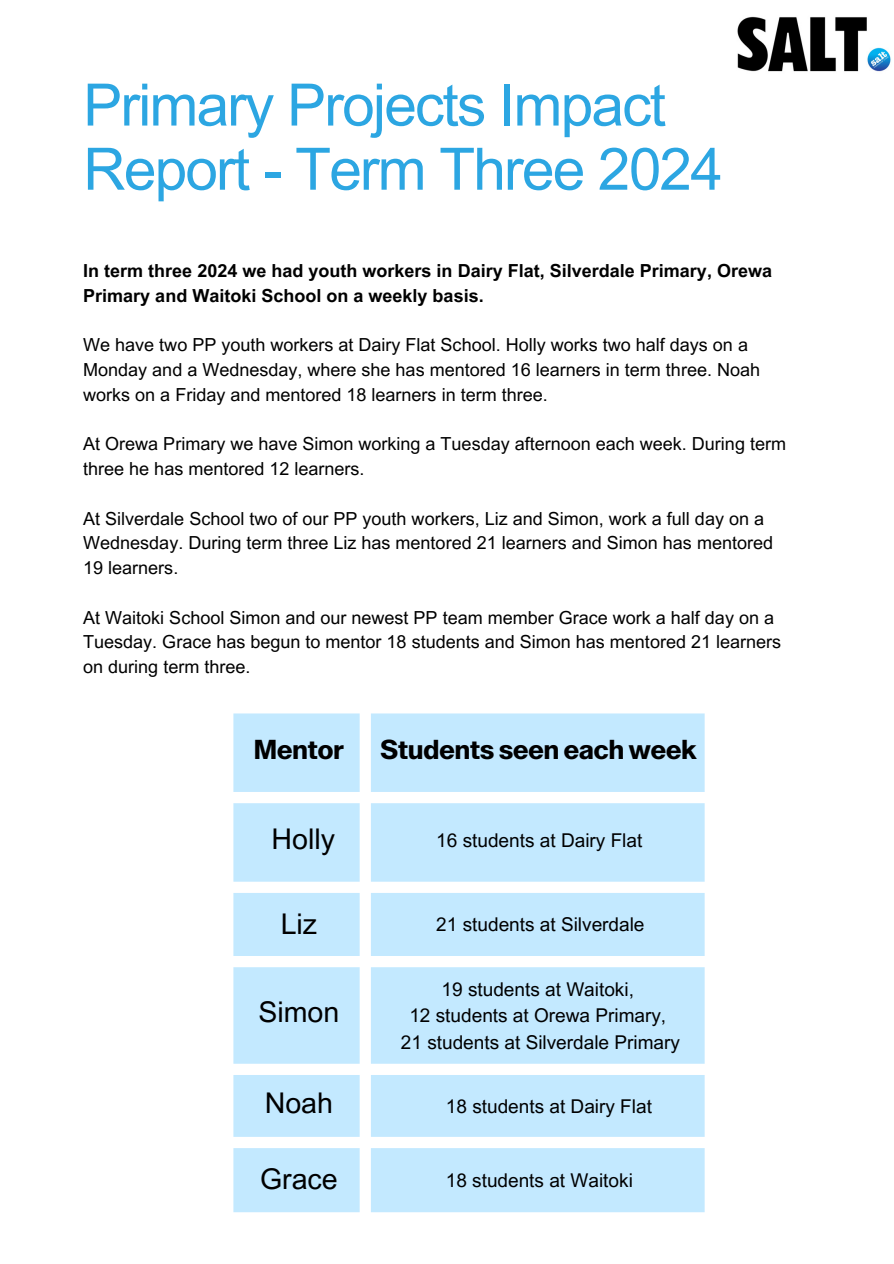
<style>
.page{position:relative;width:894px;height:1264px;background:#fff}
.page>*{position:absolute;margin:0;border:0;box-sizing:border-box;transform-origin:0 0}
.t1{font:58.5px/64.2px "Arial MT Pro";letter-spacing:-.03em;color:#2ca6e2}
.t2{font:28.5px "Arial MT Pro";color:#000}
.t3{font:700 27px "Lay Grotesk";color:#000}
.t4{font:19.05px "Arial MT Pro";color:#000}
.t5{font:18px/24.8px "Arial MT Pro";color:#000}
.t6{font:700 18px/24.8px "Arial MT Pro";color:#000}
</style>
<div class="page">
<svg style="left:233px;top:713px;width:471px;height:499px;background:#cbebff"></svg>
<img style="left:737px;top:16px;width:154px;height:56px">
<p class="t1" style="left:83px;top:80px;width:641px">Primary Projects Impact<br>Report - Term Three 2024</p>
<h4 class="t6" style="left:83px;top:260px;width:690px">In term three 2024 we had youth workers in Dairy Flat, Silverdale Primary, Orewa<br>Primary and Waitoki School on a weekly basis.</h4>
<p class="t5" style="left:83px;top:335px;width:678px">We have two PP youth workers at Dairy Flat School. Holly works two half days on a<br>Monday and a Wednesday, where she has mentored 16 learners in term three. Noah works on a Friday and mentored 18 learners in term three.</p>
<p class="t5" style="left:83px;top:434px;width:704px">At Orewa Primary we have Simon working a Tuesday afternoon each week. During term three he has mentored 12 learners.</p>
<p class="t5" style="left:83px;top:508px;width:691px">At Silverdale School two of our PP youth workers, Liz and Simon, work a full day on a<br>Wednesday. During term three Liz has mentored 21 learners and Simon has mentored<br>19 learners.</p>
<p class="t5" style="left:83px;top:607px;width:699px">At Waitoki School Simon and our newest PP team member Grace work a half day on a<br>Tuesday. Grace has begun to mentor 18 students and Simon has mentored 21 learners on during term three.</p>
<h3 class="t3" style="left:254px;top:736px;width:92px">Mentor</h3>
<p class="t3" style="left:380px;top:736px;width:317px">Students seen each week</p>
<p class="t2" style="left:271px;top:828px;width:65px">Holly</p>
<h3 class="t4" style="left:436px;top:832px;width:207px">16 students at Dairy Flat</h3>
<h3 class="t2" style="left:280px;top:913px;width:38px">Liz</h3>
<h2 class="t2" style="left:258px;top:1000px;width:82px">Simon</h2>
<h2 class="t2" style="left:265px;top:1092px;width:70px">Noah</h2>
<p class="t4" style="left:436px;top:917px;width:210px">21 students at Silverdale</p>
<h3 class="t4" style="left:441px;top:981px;width:194px">19 students at Waitoki,</h3>
<p class="t4" style="left:409px;top:1008px;width:258px">12 students at Orewa Primary,</p>
<p class="t4" style="left:401px;top:1034px;width:280px">21 students at Silverdale Primary</p>
<p class="t4" style="left:446px;top:1099px;width:207px">18 students at Dairy Flat</p>
<h3 class="t2" style="left:260px;top:1168px;width:79px">Grace</h3>
<p class="t4" style="left:445px;top:1172px;width:188px">18 students at Waitoki</p>
</div>
